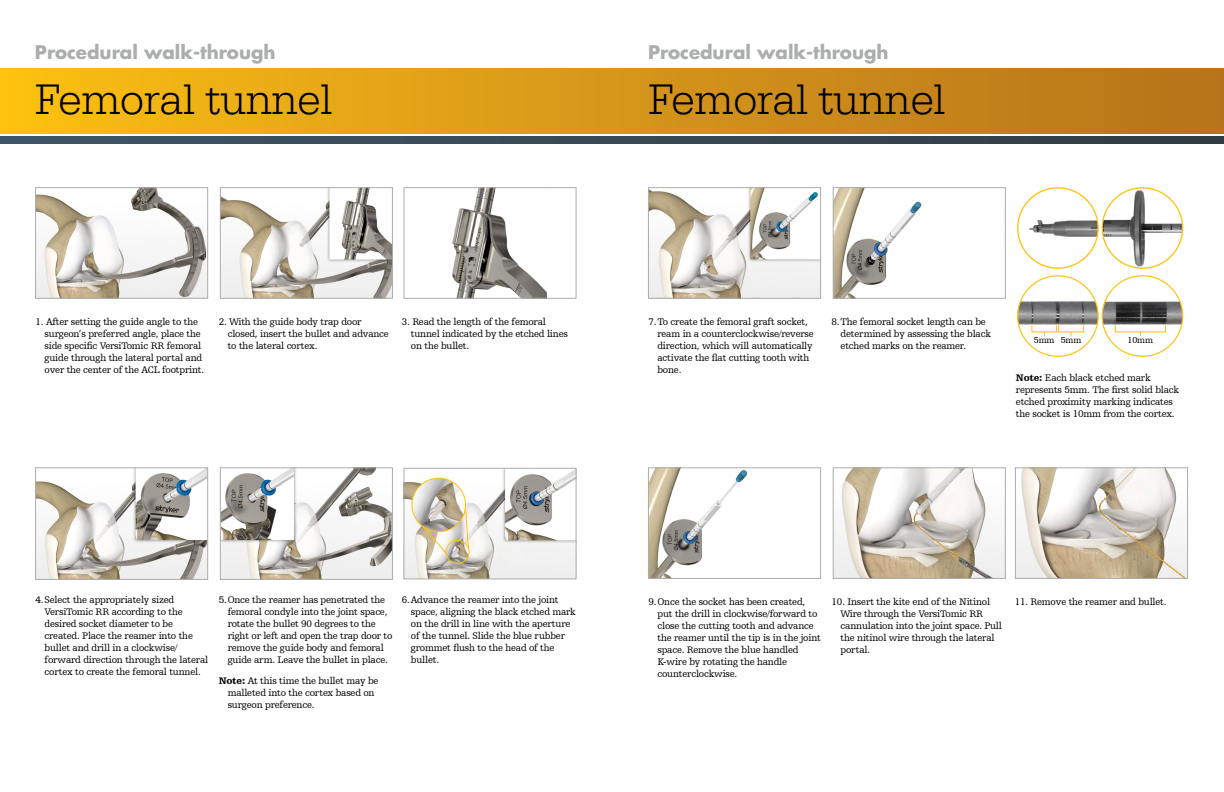
<style>
.page{position:relative;width:1224px;height:792px;background:#fff}
.page>*{position:absolute;margin:0;border:0;box-sizing:border-box;transform-origin:0 0}
.t1{font:43.9px "URW Egyptienne T Ligh";color:#000}
.t2{font:700 18.3px "Futura For Stryker";color:#abaead}
.t3{font:10px/12px "Humanist Slabserif 712 BT";letter-spacing:-.02em;color:#000}
.t4{font:9px "Humanist Slabserif 712 BT";letter-spacing:-.02em;color:#000}
.s1{font-weight:900}
</style>
<div class="page">
<img style="left:452px;top:189px;width:94px;height:108px">
<div style="left:404px;top:187px;width:173px;height:112px;border:1px solid #abaead"></div>
<img style="left:650px;top:469px;width:98px;height:108px">
<div style="left:648px;top:467px;width:173px;height:112px;border:1px solid #abaead"></div>
<img style="left:222px;top:189px;width:169px;height:108px">
<div style="left:220px;top:187px;width:173px;height:112px;border:1px solid #abaead"></div>
<img style="left:835px;top:189px;width:87px;height:108px">
<div style="left:833px;top:187px;width:173px;height:112px;border:1px solid #abaead"></div>
<svg style="left:0;top:137px;width:1224px;height:7px"></svg>
<img style="left:37px;top:189px;width:169px;height:108px">
<div style="left:35px;top:187px;width:173px;height:112px;border:1px solid #abaead"></div>
<img style="left:650px;top:189px;width:169px;height:108px">
<div style="left:648px;top:187px;width:173px;height:112px;border:1px solid #abaead"></div>
<img style="left:835px;top:469px;width:169px;height:108px">
<div style="left:833px;top:467px;width:173px;height:112px;border:1px solid #abaead"></div>
<img style="left:1017px;top:469px;width:169px;height:108px">
<div style="left:1015px;top:467px;width:173px;height:112px;border:1px solid #abaead"></div>
<img style="left:406px;top:470px;width:169px;height:107px">
<div style="left:404px;top:468px;width:173px;height:111px;border:1px solid #abaead"></div>
<img style="left:37px;top:469px;width:169px;height:109px">
<div style="left:35px;top:467px;width:173px;height:113px;border:1px solid #abaead"></div>
<img style="left:222px;top:469px;width:169px;height:109px">
<div style="left:220px;top:467px;width:173px;height:113px;border:1px solid #abaead"></div>
<div style="left:0;top:68px;width:1224px;height:65px;background:linear-gradient(to right,#fabe14,#b5721c)"></div>
<div style="left:455px;top:498px;width:24px;height:59px;background:#000;opacity:.25"></div>
<svg style="left:464px;top:506px;width:5px;height:24px"></svg>
<div style="left:408px;top:511px;width:48px;height:52px;background:#000;opacity:.25"></div>
<svg style="left:416px;top:520px;width:19px;height:36px"></svg>
<div style="left:435px;top:530px;width:45px;height:44px;background:#000;opacity:.25"></div>
<div style="left:446px;top:540px;width:24px;height:24px;border:1px solid #ffc20e;border-radius:50%"></div>
<img style="left:412px;top:478px;width:54px;height:54px;border-radius:27px">
<div style="left:412px;top:478px;width:54px;height:54px;border:1px solid #ffc20e;border-radius:50%"></div>
<img style="left:1018px;top:276px;width:80px;height:80px;border-radius:40px">
<div style="left:1017px;top:275px;width:82px;height:82px;border:1px solid #ffc20e;border-radius:50%"></div>
<div style="left:1022px;top:317px;width:44px;height:25px;background:#000;opacity:.25"></div>
<div style="left:1049px;top:317px;width:44px;height:25px;background:#000;opacity:.25"></div>
<div style="left:1058px;top:325px;width:26px;height:7px;border:1px solid #ffc20e"></div>
<div style="left:1035px;top:324px;width:19px;height:20px;background:#000;opacity:.25"></div>
<div style="left:1062px;top:324px;width:19px;height:20px;background:#000;opacity:.25"></div>
<img style="left:1102px;top:276px;width:81px;height:80px;border-radius:40px">
<div style="left:1102px;top:275px;width:81px;height:82px;border:1px solid #ffc20e;border-radius:50%"></div>
<div style="left:1105px;top:317px;width:70px;height:25px;background:#000;opacity:.25"></div>
<div style="left:1131px;top:324px;width:19px;height:20px;background:#000;opacity:.25"></div>
<img style="left:1102px;top:188px;width:81px;height:80px;border-radius:40px">
<div style="left:1102px;top:187px;width:81px;height:82px;border:1px solid #ffc20e;border-radius:50%"></div>
<img style="left:1018px;top:188px;width:80px;height:80px;border-radius:40px">
<div style="left:1017px;top:187px;width:82px;height:82px;border:1px solid #ffc20e;border-radius:50%"></div>
<h2 class="t2" style="left:35px;top:40px;width:242px">Procedural walk-through</h2>
<h1 class="t1" style="left:35px;top:74px;width:299px">Femoral tunnel</h1>
<h2 class="t2" style="left:648px;top:40px;width:242px">Procedural walk-through</h2>
<h1 class="t1" style="left:648px;top:74px;width:299px">Femoral tunnel</h1>
<p class="t3" style="left:45px;top:316px;width:161px;text-indent:-9px">1. After setting the guide angle to the surgeon’s preferred angle, place the side specific VersiTomic RR femoral guide through the lateral portal and over the center of the ACL footprint.</p>
<p class="t3" style="left:228px;top:316px;width:163px;text-indent:-9px">2. With the guide body trap door closed, insert the bullet and advance to the lateral cortex.</p>
<p class="t3" style="left:411px;top:316px;width:159px;text-indent:-9px">3. Read the length of the femoral tunnel indicated by the etched lines on the bullet.</p>
<p class="t3" style="left:657px;top:316px;width:158px;text-indent:-9px">7.To create the femoral graft socket, ream in a counterclockwise/reverse direction, which will automatically activate the flat cutting tooth with bone.</p>
<p class="t3" style="left:841px;top:316px;width:152px;text-indent:-9px">8.The femoral socket length can be determined by assessing the black etched marks on the reamer.</p>
<p class="t4" style="left:1034px;top:334px;width:49px">5mm 5mm</p>
<p class="t4" style="left:1128px;top:334px;width:27px">10mm</p>
<p class="t3" style="left:1016px;top:372px;width:165px"><span class="s1">Note:</span> Each black etched mark represents 5mm. The first solid black etched proximity marking indicates the socket is 10mm from the cortex.</p>
<p class="t3" style="left:36px;top:593px;width:140px">4.Select the appropriately sized</p>
<p class="t3" style="left:1015px;top:596px;width:153px">11. Remove the reamer and bullet.</p>
<p class="t3" style="left:45px;top:605px;width:165px">VersiTomic RR according to the desired socket diameter to be created. Place the reamer into the bullet and drill in a clockwise/ forward direction through the lateral cortex to create the femoral tunnel.</p>
<p class="t3" style="left:228px;top:593px;width:166px;text-indent:-9px">5.Once the reamer has penetrated the femoral condyle into the joint space, rotate the bullet 90 degrees to the right or left and open the trap door to remove the guide body and femoral guide arm. Leave the bullet in place.</p>
<p class="t3" style="left:228px;top:674px;width:152px;text-indent:-9px"><span class="s1">Note:</span> At this time the bullet may be malleted into the cortex based on surgeon preference.</p>
<p class="t3" style="left:411px;top:593px;width:167px;text-indent:-9px">6.Advance the reamer into the joint space, aligning the black etched mark on the drill in line with the aperture of the tunnel. Slide the blue rubber grommet flush to the head of the bullet.</p>
<p class="t3" style="left:657px;top:596px;width:165px;text-indent:-9px">9.Once the socket has been created, put the drill in clockwise/forward to close the cutting tooth and advance the reamer until the tip is in the joint space. Remove the blue handled<br>K-wire by rotating the handle counterclockwise.</p>
<p class="t3" style="left:841px;top:596px;width:163px;text-indent:-9px">10. Insert the kite end of the Nitinol<br>Wire through the VersiTomic RR cannulation into the joint space. Pull the nitinol wire through the lateral portal.</p>
</div>
